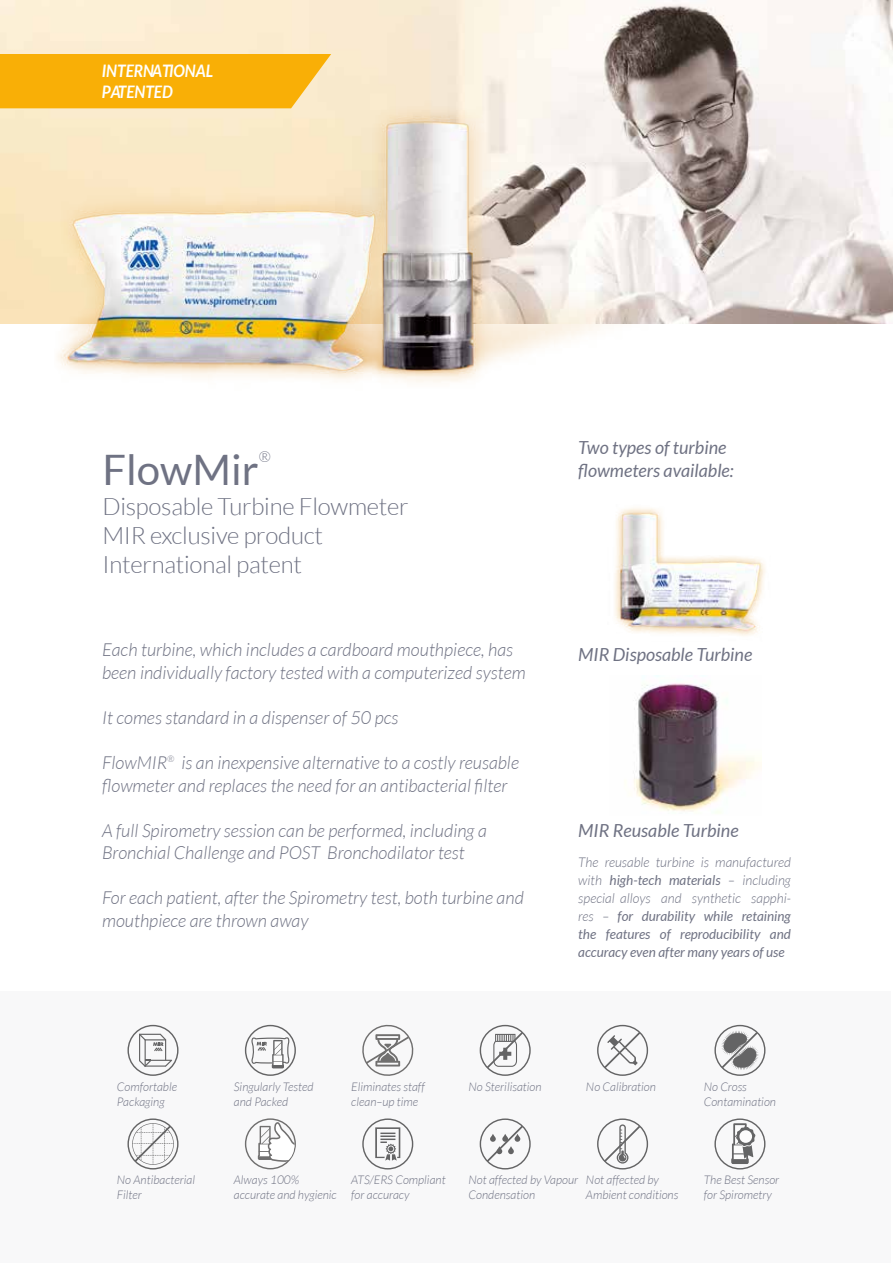
<style>
.page{position:relative;width:893px;height:1263px;background:#fff}
.page>*{position:absolute;margin:0;border:0;box-sizing:border-box;transform-origin:0 0}
.t1{font:42px "Lato";color:#6f7283}
.t2{font:300 24px/28.8px "Lato";letter-spacing:-.01em;color:#6f7283}
.t3{font:italic 300 18px/22.5px "Lato";color:#6f7283}
.t4{font:italic 18px/22.5px "Lato";color:#6f7283}
.t5{font:italic 700 17.25px/20.7px "Lato";color:#fff;scale:.9 1}
.t6{font:300 15px "Lato";color:#6f7283}
.t7{font:italic 13.5px/18px "Lato";color:#6f7283;text-align:justify}
.t8{font:italic 300 12px/14.4px "Lato";color:#6f7283}
.s1{font-weight:300}
</style>
<div class="page">
<img style="left:0;top:0;width:893px;height:323px">
<div style="left:0;top:991px;width:891px;height:272px;background:#f8f8f9"></div>
<img style="left:54px;top:37px;width:621px;height:346px">
<img style="left:634px;top:676px;width:127px;height:138px">
<div style="left:0;top:54px;width:331px;height:54px;background:#f9af06"></div>
<img style="left:614px;top:508px;width:152px;height:128px">
<svg style="left:480px;top:1025px;width:51px;height:51px"></svg>
<svg style="left:245px;top:1025px;width:51px;height:51px"></svg>
<svg style="left:714px;top:1025px;width:51px;height:51px"></svg>
<svg style="left:127px;top:1025px;width:52px;height:51px"></svg>
<svg style="left:597px;top:1025px;width:51px;height:51px"></svg>
<svg style="left:127px;top:1118px;width:52px;height:51px"></svg>
<svg style="left:597px;top:1118px;width:51px;height:51px"></svg>
<svg style="left:362px;top:1118px;width:51px;height:51px"></svg>
<svg style="left:245px;top:1118px;width:51px;height:51px"></svg>
<svg style="left:480px;top:1118px;width:51px;height:51px"></svg>
<svg style="left:496px;top:1146px;width:6px;height:8px"></svg>
<svg style="left:508px;top:1146px;width:6px;height:8px"></svg>
<svg style="left:515px;top:1134px;width:5px;height:8px"></svg>
<svg style="left:502px;top:1134px;width:6px;height:8px"></svg>
<svg style="left:490px;top:1134px;width:6px;height:8px"></svg>
<svg style="left:714px;top:1118px;width:51px;height:51px"></svg>
<svg style="left:362px;top:1024px;width:52px;height:52px"></svg>
<p class="t5" style="left:102px;top:61px;width:125px">INTERNATIONAL<br>PATENTED</p>
<h1 class="t1" style="left:102px;top:446px;width:158px">FlowMir</h1>
<p class="t6" style="left:259px;top:449px;width:14px">®</p>
<h2 class="t2" style="left:102px;top:492px;width:308px">Disposable Turbine Flowmeter<br>MIR exclusive product<br>International patent</h2>
<p class="t3" style="left:102px;top:639px;width:425px">Each turbine, which includes a cardboard mouthpiece, has been individually factory tested with a computerized system</p>
<p class="t3" style="left:102px;top:707px;width:298px">It comes standard in a dispenser of 50 pcs</p>
<p class="t3" style="left:102px;top:752px;width:418px">FlowMIR<sup>®</sup> is an inexpensive alternative to a costly reusable flowmeter and replaces the need for an antibacterial filter</p>
<p class="t3" style="left:102px;top:819px;width:386px">A full Spirometry session can be performed, including a<br>Bronchial Challenge and POST Bronchodilator test</p>
<p class="t3" style="left:102px;top:887px;width:423px">For each patient, after the Spirometry test, both turbine and mouthpiece are thrown away</p>
<p class="t4" style="left:578px;top:437px;width:157px">Two types of turbine flowmeters available:</p>
<p class="t4" style="left:578px;top:644px;width:176px">MIR Disposable Turbine</p>
<p class="t4" style="left:578px;top:820px;width:162px">MIR Reusable Turbine</p>
<p class="t7" style="left:578px;top:854px;width:214px"><span class="s1">The reusable turbine is manufactured with</span> high-tech materials <span class="s1">– including special alloys and synthetic sapphi&shy;res –</span> for durability while retaining the features of reproducibility and accuracy even after many years of use</p>
<p class="t8" style="left:117px;top:1080px;width:62px">Comfortable<br>Packaging</p>
<p class="t8" style="left:234px;top:1080px;width:81px">Singularly Tested and Packed</p>
<p class="t8" style="left:469px;top:1080px;width:75px">No Sterilisation</p>
<p class="t8" style="left:586px;top:1080px;width:72px">No Calibration</p>
<p class="t8" style="left:704px;top:1080px;width:74px">No Cross<br>Contamination</p>
<p class="t8" style="left:351px;top:1080px;width:75px">Eliminates staff clean–up time</p>
<p class="t8" style="left:117px;top:1173px;width:80px">No Antibacterial<br>Filter</p>
<p class="t8" style="left:234px;top:1173px;width:104px">Always 100% accurate and hygienic</p>
<p class="t8" style="left:351px;top:1173px;width:96px">ATS/ERS Compliant for accuracy</p>
<p class="t8" style="left:469px;top:1173px;width:111px">Not affected by Vapour<br>Condensation</p>
<p class="t8" style="left:586px;top:1173px;width:94px">Not affected by<br>Ambient conditions</p>
<p class="t8" style="left:704px;top:1173px;width:77px">The Best Sensor for Spirometry</p>
</div>
